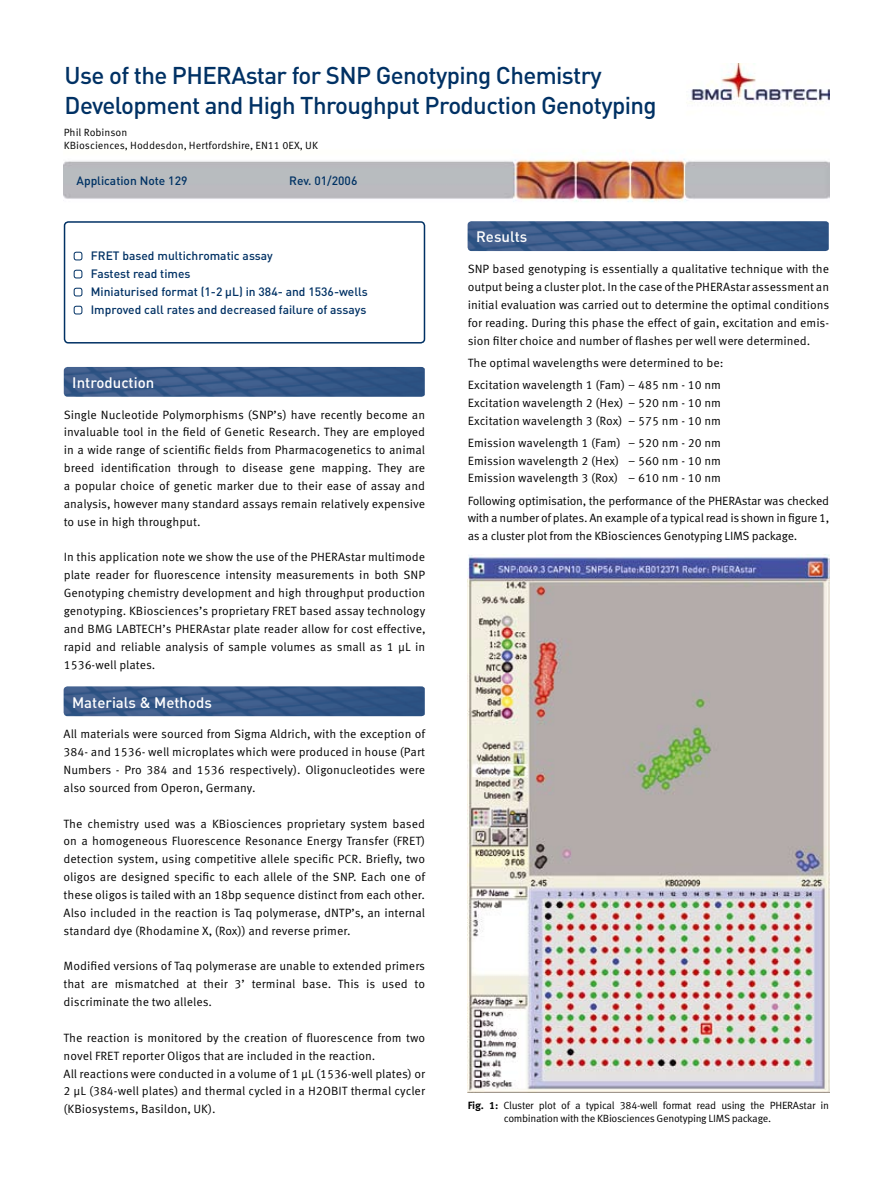
<style>
.page{position:relative;width:893px;height:1187px;background:#fff}
.page>*{position:absolute;margin:0;border:0;box-sizing:border-box;transform-origin:0 0}
.t1{font:500 24px/30px "DIN";letter-spacing:-.025em;color:#003164}
.t2{font:500 15px "DIN";color:#fff}
.t3{font:12px/17.9px "Meta Corr";color:#000;text-align:justify}
.t4{font:500 12px/18px "DIN";color:#003164}
.t5{font:10.5px/12.6px "Meta Corr";letter-spacing:-.03em;color:#000}
.t6{font:10.5px/12.6px "Meta Corr";color:#000}
.s1{font-weight:700}
</style>
<div class="page">
<img style="left:64px;top:64px;width:765px;height:213px">
<div style="left:74px;top:252px;width:8px;height:8px;border:1px solid #003164;border-radius:2px"></div>
<div style="left:74px;top:270px;width:8px;height:8px;border:1px solid #003164;border-radius:2px"></div>
<div style="left:74px;top:288px;width:8px;height:8px;border:1px solid #003164;border-radius:2px"></div>
<div style="left:74px;top:306px;width:8px;height:8px;border:1px solid #003164;border-radius:2px"></div>
<div style="left:64px;top:221px;width:361px;height:122px;border:2px solid #003164;border-radius:4px"></div>
<img style="left:64px;top:367px;width:361px;height:30px">
<img style="left:64px;top:686px;width:361px;height:30px">
<img style="left:468px;top:221px;width:361px;height:30px">
<img style="left:468px;top:554px;width:361px;height:538px">
<h1 class="t1" style="left:65px;top:59px;width:594px">Use of the PHERAstar for SNP Genotyping Chemistry<br>Development and High Throughput Production Genotyping</h1>
<p class="t6" style="left:64px;top:126px;width:256px">Phil Robinson<br>KBiosciences, Hoddesdon, Hertfordshire, EN11 0EX, UK</p>
<p class="t4" style="left:77px;top:171px;width:112px">Application Note 129</p>
<p class="t4" style="left:289px;top:171px;width:70px">Rev. 01/2006</p>
<p class="t4" style="left:91px;top:246px;width:279px">FRET based multichromatic assay<br>Fastest read times<br>Miniaturised format (1-2 µL) in 384- and 1536-wells Improved call rates and decreased failure of assays</p>
<p class="t2" style="left:72px;top:373px;width:83px">Introduction</p>
<p class="t3" style="left:64px;top:405px;width:363px">Single Nucleotide Polymorphisms (SNP’s) have recently become an invaluable tool in the field of Genetic Research. They are employed in a wide range of scientific fields from Pharmacogenetics to animal breed identification through to disease gene mapping. They are a popular choice of genetic marker due to their ease of assay and analysis, however many standard assays remain relatively expensive to use in high throughput.</p>
<p class="t3" style="left:64px;top:548px;width:363px">In this application note we show the use of the PHERAstar multimode plate reader for fluorescence intensity measurements in both SNP Genotyping chemistry development and high throughput production genotyping. KBiosciences’s proprietary FRET based assay technology and BMG LABTECH’s PHERAstar plate reader allow for cost effective, rapid and reliable analysis of sample volumes as small as 1 µL in 1536-well plates.</p>
<p class="t2" style="left:72px;top:692px;width:141px">Materials &amp; Methods</p>
<p class="t3" style="left:64px;top:725px;width:363px">All materials were sourced from Sigma Aldrich, with the exception of 384- and 1536- well microplates which were produced in house (Part Numbers - Pro 384 and 1536 respectively). Oligonucleotides were also sourced from Operon, Germany.</p>
<p class="t3" style="left:64px;top:814px;width:363px">The chemistry used was a KBiosciences proprietary system based on a homogeneous Fluorescence Resonance Energy Transfer (FRET) detection system, using competitive allele specific PCR. Briefly, two oligos are designed specific to each allele of the SNP. Each one of these oligos is tailed with an 18bp sequence distinct from each other.<br>Also included in the reaction is Taq polymerase, dNTP’s, an internal standard dye (Rhodamine X, (Rox)) and reverse primer.</p>
<p class="t3" style="left:64px;top:957px;width:363px">Modified versions of Taq polymerase are unable to extended primers that are mismatched at their 3’ terminal base. This is used to discriminate the two alleles.</p>
<p class="t3" style="left:64px;top:1028px;width:363px;text-align:left">The reaction is monitored by the creation of fluorescence from two novel FRET reporter Oligos that are included in the reaction.<br>All reactions were conducted in a volume of 1 µL (1536-well plates) or 2 µL (384-well plates) and thermal cycled in a H2OBIT thermal cycler (KBiosystems, Basildon, UK).</p>
<p class="t2" style="left:476px;top:227px;width:53px">Results</p>
<p class="t3" style="left:468px;top:260px;width:363px">SNP based genotyping is essentially a qualitative technique with the output being a cluster plot. In the case of the PHERAstar assessment an initial evaluation was carried out to determine the optimal conditions for reading. During this phase the effect of gain, excitation and emis&shy;sion filter choice and number of flashes per well were determined.</p>
<p class="t3" style="left:468px;top:351px;width:257px;line-height:22px">The optimal wavelengths were determined to be:<br>Excitation wavelength 1 (Fam) – 485 nm - 10 nm</p>
<p class="t3" style="left:468px;top:393px;width:255px">Excitation wavelength 2 (Hex) – 520 nm - 10 nm<br>Excitation wavelength 3 (Rox) – 575 nm - 10 nm</p>
<p class="t3" style="left:468px;top:433px;width:255px">Emission wavelength 1 (Fam) – 520 nm - 20 nm Emission wavelength 2 (Hex) – 560 nm - 10 nm Emission wavelength 3 (Rox) – 610 nm - 10 nm</p>
<p class="t3" style="left:468px;top:491px;width:363px">Following optimisation, the performance of the PHERAstar was checked with a number of plates. An example of a typical read is shown in figure 1, as a cluster plot from the KBiosciences Genotyping LIMS package.</p>
<p class="t5" style="left:504px;top:1099px;width:327px;text-indent:-36px"><span class="s1">Fig. 1:</span> Cluster plot of a typical 384-well format read using the PHERAstar in combination with the KBiosciences Genotyping LIMS package.</p>
</div>
